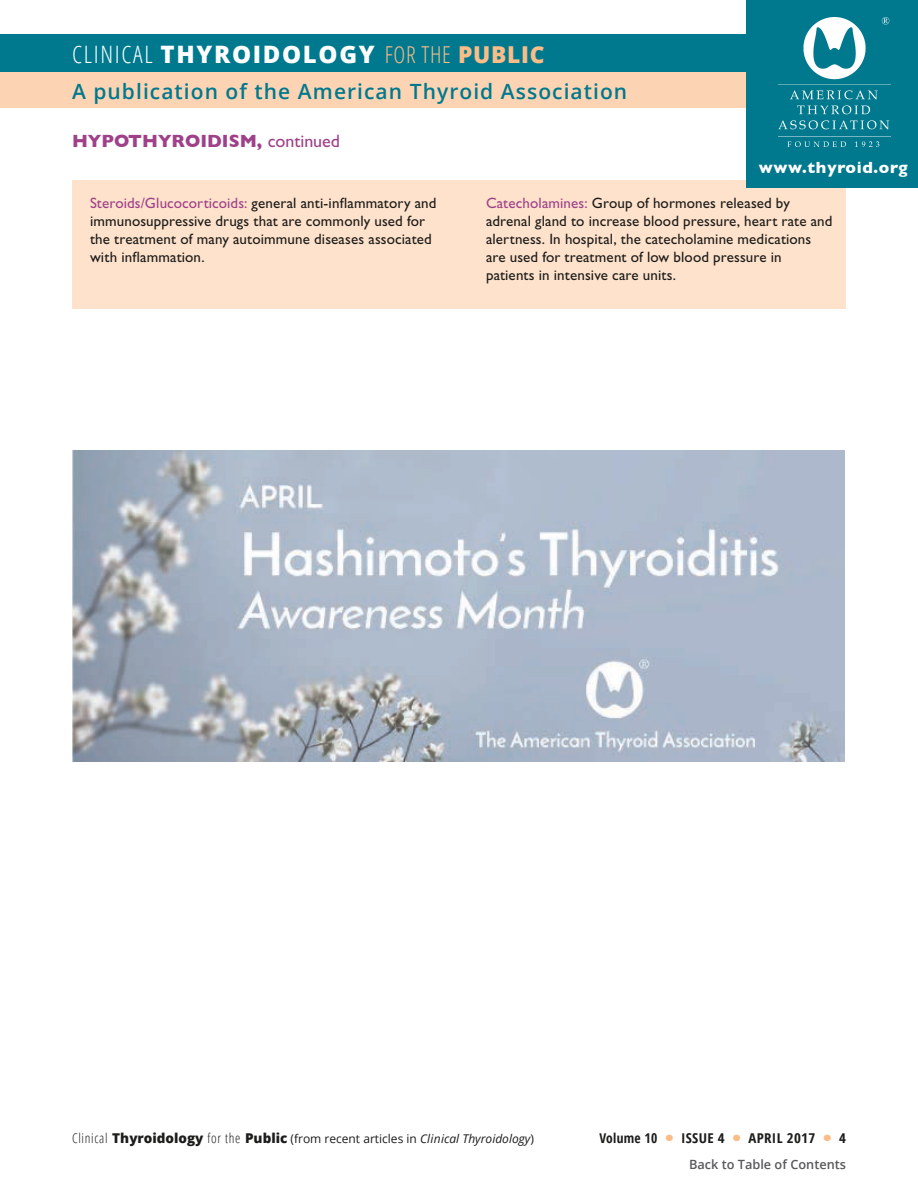
<style>
.page{position:relative;width:918px;height:1188px;background:#fff}
.page>*{position:absolute;margin:0;border:0;box-sizing:border-box;transform-origin:0 0}
.t1{font:800 24px "Open Sans";letter-spacing:.07em;color:#fff}
.t2{font:600 21px "Open Sans";letter-spacing:.05em;color:#00798e}
.Topic_Header{font:700 18px "Gill Sans";color:#9f4189}
.t3{font:700 16.5px "Gill Sans";letter-spacing:.04em;color:#fff}
.abbreviations_body{font:15px/18px "Gill Sans Std";letter-spacing:.01em;color:#1c1c1a}
.t4{font:700 condensed 13.5px "Open Sans";letter-spacing:.02em;color:#1c1c1a;scale:1.1 1}
.t5{font:700 condensed 13.5px "Open Sans";letter-spacing:.02em;color:#1c1c1a}
.t6{font:600 12.75px "Open Sans";color:#58595b}
.t7{font:12px "Open Sans";color:#1c1c1a}
.s1{font-weight:300;font-stretch:condensed}
.s2{font-weight:300;font-stretch:condensed;font-size:23.25px;color:#fabd88}
.s3{font-size:23.25px;color:#fabd88}
.s4{font-family:"Gill Sans Std";font-weight:400}
.s5{color:#9f4189}
.s6{font-weight:300;font-stretch:condensed;font-size:13.5px}
.s7{font-weight:800;font-size:13.5px}
.s8{font-style:italic}
</style>
<div class="page">
<div style="left:72px;top:180px;width:774px;height:129px;background:#fee2cb"></div>
<div style="left:0;top:70px;width:918px;height:38px;background:#fdd4b3"></div>
<div style="left:0;top:35px;width:918px;height:37px;background:#00798e"></div>
<div style="left:747px;top:0;width:171px;height:188px;background:#00798e"></div>
<img style="left:778px;top:18px;width:112px;height:129px">
<img style="left:72px;top:450px;width:773px;height:312px">
<p class="t1" style="left:72px;top:36px;width:474px"><span class="s1">CLINICAL</span> THYROIDOLOGY <span class="s2">FOR THE</span> <span class="s3">PUBLIC</span></p>
<p class="t2" style="left:72px;top:77px;width:557px">A publication of the American Thyroid Association</p>
<p class="Topic_Header" style="left:72px;top:127px;width:270px">HYPOTHYROIDISM, <span class="s4">continued</span></p>
<p class="t3" style="left:759px;top:155px;width:150px">www.thyroid.org</p>
<p class="abbreviations_body" style="left:90px;top:194px;width:348px"><span class="s5">Steroids/Glucocorticoids:</span> general anti-inflammatory and immunosuppressive drugs that are commonly used for the treatment of many autoimmune diseases associated with inflammation.</p>
<p class="abbreviations_body" style="left:486px;top:194px;width:348px"><span class="s5">Catecholamines:</span> Group of hormones released by adrenal gland to increase blood pressure, heart rate and alertness. In hospital, the catecholamine medications are used for treatment of low blood pressure in patients in intensive care units.</p>
<p class="t7" style="left:72px;top:1130px;width:463px"><span class="s6">Clinical</span> <span class="s7">Thyroidology</span> <span class="s6">for the</span> <span class="s7">Public</span> (from recent articles in <span class="s8">Clinical Thyroidology</span>)</p>
<p class="t5" style="left:599px;top:1129px;width:60px">Volume 10</p>
<p class="t4" style="left:681px;top:1129px;width:41px">ISSUE 4</p>
<p class="t4" style="left:749px;top:1129px;width:62px">APRIL 2017</p>
<p class="t4" style="left:839px;top:1129px;width:8px">4</p>
<p class="t6" style="left:689px;top:1155px;width:158px">Back to Table of Contents</p>
</div>
